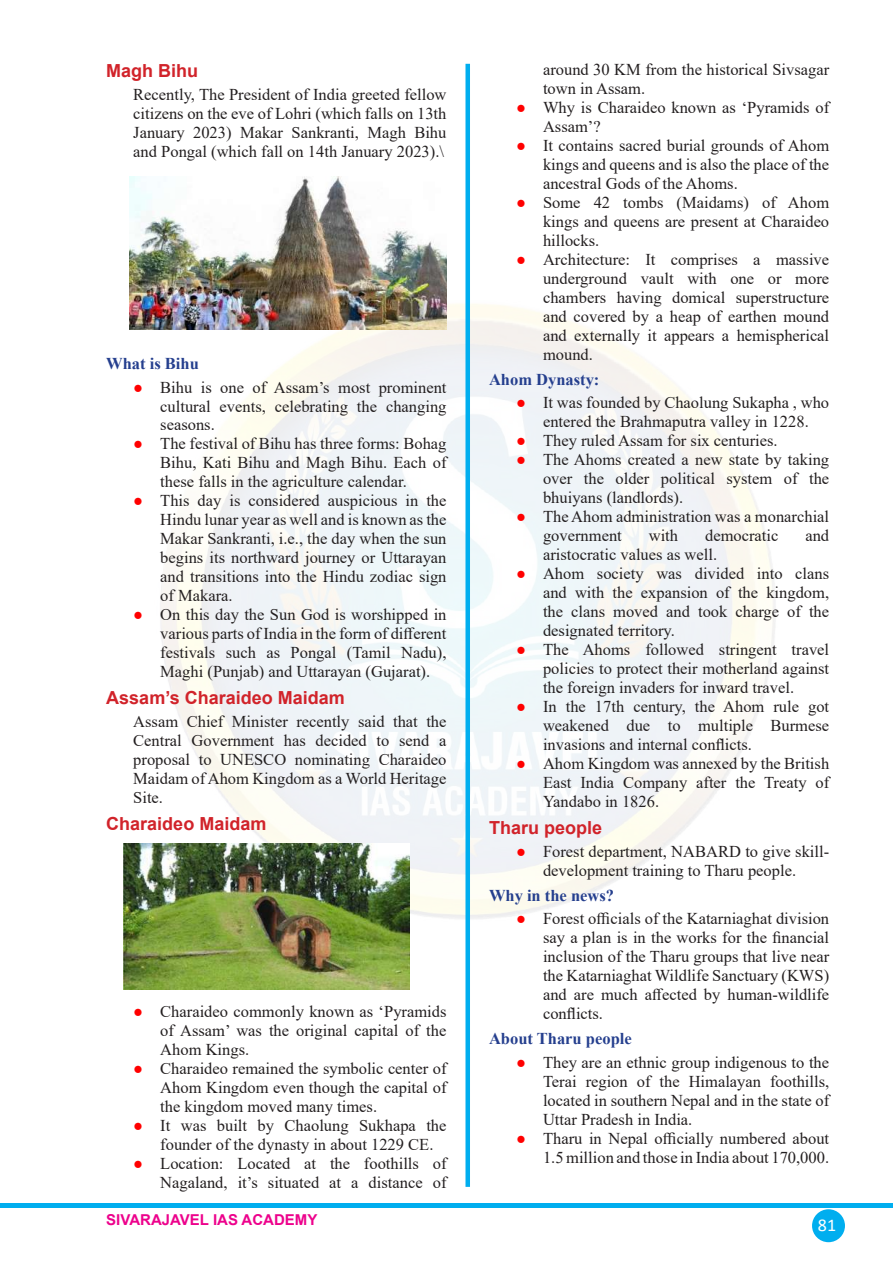
<style>
.page{position:relative;width:893px;height:1263px;background:#fff}
.page>*{position:absolute;margin:0;border:0;box-sizing:border-box;transform-origin:0 0}
.t1{font:700 18px "Arial";color:#d1232a}
.t2{font:18px "Calibri";color:#fff}
.t3{font:16.5px/18.9px "Times New Roman";color:#231f20;text-align:justify}
.t4{font:700 16.5px "Times New Roman";color:#253f8e}
.t5{font:700 15px "Arial";color:#ed028c}
.s1{color:#f00}
</style>
<div class="page">
<img style="left:160px;top:304px;width:616px;height:686px">
<div style="left:812px;top:1209px;width:33px;height:33px;background:#00aeef;border-radius:50%"></div>
<hr style="left:0;top:1204px;width:893px;height:4px;background:#00aeef">
<div style="left:465px;top:64px;width:5px;height:1123px;background:#00aeef"></div>
<img style="left:129px;top:176px;width:318px;height:154px">
<img style="left:123px;top:843px;width:286px;height:147px">
<p class="t1" style="left:106px;top:58px;width:93px">Magh Bihu</p>
<p class="t3" style="left:133px;top:85px;width:315px">Recently, The President of India greeted fellow citizens on the eve of Lohri (which falls on 13th January 2023) Makar Sankranti, Magh Bihu and Pongal (which fall on 14th January 2023).\</p>
<p class="t4" style="left:106px;top:352px;width:94px">What is Bihu</p>
<p class="t3" style="left:160px;top:377px;width:288px;text-indent:-27px"><span class="s1">●</span> Bihu is one of Assam’s most prominent cultural events, celebrating the changing seasons.</p>
<p class="t3" style="left:160px;top:434px;width:288px;text-indent:-27px"><span class="s1">●</span> The festival of Bihu has three forms: Bohag Bihu, Kati Bihu and Magh Bihu. Each of these falls in the agriculture calendar.</p>
<p class="t3" style="left:160px;top:491px;width:288px;text-indent:-27px"><span class="s1">●</span> This day is considered auspicious in the Hindu lunar year as well and is known as the Makar Sankranti, i.e., the day when the sun begins its northward journey or Uttarayan and transitions into the Hindu zodiac sign of Makara.</p>
<p class="t3" style="left:160px;top:605px;width:288px;text-indent:-27px"><span class="s1">●</span> On this day the Sun God is worshipped in various parts of India in the form of different festivals such as Pongal (Tamil Nadu), Maghi (Punjab) and Uttarayan (Gujarat).</p>
<p class="t1" style="left:106px;top:685px;width:240px">Assam’s Charaideo Maidam</p>
<p class="t3" style="left:133px;top:712px;width:315px">Assam Chief Minister recently said that the Central Government has decided to send a proposal to UNESCO nominating Charaideo Maidam of Ahom Kingdom as a World Heritage Site.</p>
<p class="t1" style="left:106px;top:811px;width:162px">Charaideo Maidam</p>
<p class="t3" style="left:160px;top:1001px;width:288px;text-indent:-27px"><span class="s1">●</span> Charaideo commonly known as ‘Pyramids of Assam’ was the original capital of the Ahom Kings.</p>
<p class="t3" style="left:160px;top:1058px;width:288px;text-indent:-27px"><span class="s1">●</span> Charaideo remained the symbolic center of Ahom Kingdom even though the capital of the kingdom moved many times.</p>
<p class="t3" style="left:160px;top:1115px;width:288px;text-indent:-27px"><span class="s1">●</span> It was built by Chaolung Sukhapa the founder of the dynasty in about 1229 CE.</p>
<p class="t3" style="left:133px;top:1153px;width:315px;text-align:right"><span class="s1">●</span> Location: Located at the foothills of<br>Nagaland, it’s situated at a distance of</p>
<p class="t5" style="left:106px;top:1209px;width:213px">SIVARAJAVEL IAS ACADEMY</p>
<p class="t3" style="left:543px;top:60px;width:288px">around 30 KM from the historical Sivsagar town in Assam.</p>
<p class="t3" style="left:543px;top:98px;width:288px;text-indent:-27px"><span class="s1">●</span> Why is Charaideo known as ‘Pyramids of<br>Assam’?</p>
<p class="t3" style="left:543px;top:136px;width:288px;text-indent:-27px"><span class="s1">●</span> It contains sacred burial grounds of Ahom kings and queens and is also the place of the ancestral Gods of the Ahoms.</p>
<p class="t3" style="left:543px;top:193px;width:288px;text-indent:-27px"><span class="s1">●</span> Some 42 tombs (Maidams) of Ahom kings and queens are present at Charaideo hillocks.</p>
<p class="t3" style="left:543px;top:249px;width:288px;text-indent:-27px"><span class="s1">●</span> Architecture: It comprises a massive underground vault with one or more chambers having domical superstructure and covered by a heap of earthen mound and externally it appears a hemispherical mound.</p>
<p class="t4" style="left:489px;top:368px;width:112px">Ahom Dynasty:</p>
<p class="t3" style="left:516px;top:393px;width:315px;text-align:center"><span class="s1">●</span> It was founded by Chaolung Sukapha , who entered the Brahmaputra valley in 1228.</p>
<p class="t3" style="left:516px;top:431px;width:263px"><span class="s1">●</span> They ruled Assam for six centuries.</p>
<p class="t3" style="left:543px;top:450px;width:288px;text-indent:-27px"><span class="s1">●</span> The Ahoms created a new state by taking over the older political system of the bhuiyans (landlords).</p>
<p class="t3" style="left:543px;top:507px;width:288px;text-indent:-27px"><span class="s1">●</span> The Ahom administration was a monarchial government</p>
<p class="t3" style="left:649px;top:526px;width:31px">with</p>
<p class="t3" style="left:705px;top:526px;width:75px">democratic</p>
<p class="t3" style="left:805px;top:526px;width:25px">and</p>
<p class="t3" style="left:543px;top:545px;width:176px">aristocratic values as well.</p>
<p class="t3" style="left:543px;top:564px;width:288px;text-indent:-27px"><span class="s1">●</span> Ahom society was divided into clans and with the expansion of the kingdom, the clans moved and took charge of the designated territory.</p>
<p class="t3" style="left:543px;top:640px;width:288px;text-indent:-27px"><span class="s1">●</span> The Ahoms followed stringent travel policies to protect their motherland against the foreign invaders for inward travel.</p>
<p class="t3" style="left:543px;top:696px;width:288px;text-indent:-27px"><span class="s1">●</span> In the 17th century, the Ahom rule got weakened due to multiple Burmese invasions and internal conflicts.</p>
<p class="t3" style="left:543px;top:753px;width:288px;text-indent:-27px"><span class="s1">●</span> Ahom Kingdom was annexed by the British East India Company after the Treaty of Yandabo in 1826.</p>
<p class="t1" style="left:489px;top:815px;width:115px">Tharu people</p>
<p class="t3" style="left:516px;top:841px;width:315px;text-align:center"><span class="s1">●</span> Forest department, NABARD to give skill&shy;development training to Tharu people.</p>
<p class="t4" style="left:489px;top:884px;width:127px">Why in the news?</p>
<p class="t3" style="left:543px;top:909px;width:288px;text-indent:-27px"><span class="s1">●</span> Forest officials of the Katarniaghat division say a plan is in the works for the financial inclusion of the Tharu groups that live near the Katarniaghat Wildlife Sanctuary (KWS) and are much affected by human-wildlife conflicts.</p>
<p class="t4" style="left:489px;top:1027px;width:144px">About Tharu people</p>
<p class="t3" style="left:543px;top:1052px;width:288px;text-indent:-27px"><span class="s1">●</span> They are an ethnic group indigenous to the Terai region of the Himalayan foothills, located in southern Nepal and in the state of Uttar Pradesh in India.</p>
<p class="t3" style="left:516px;top:1128px;width:315px;text-align:right"><span class="s1">●</span> Tharu in Nepal officially numbered about<br>1.5 million and those in India about 170,000.</p>
<p class="t2" style="left:818px;top:1212px;width:20px">81</p>
</div>
